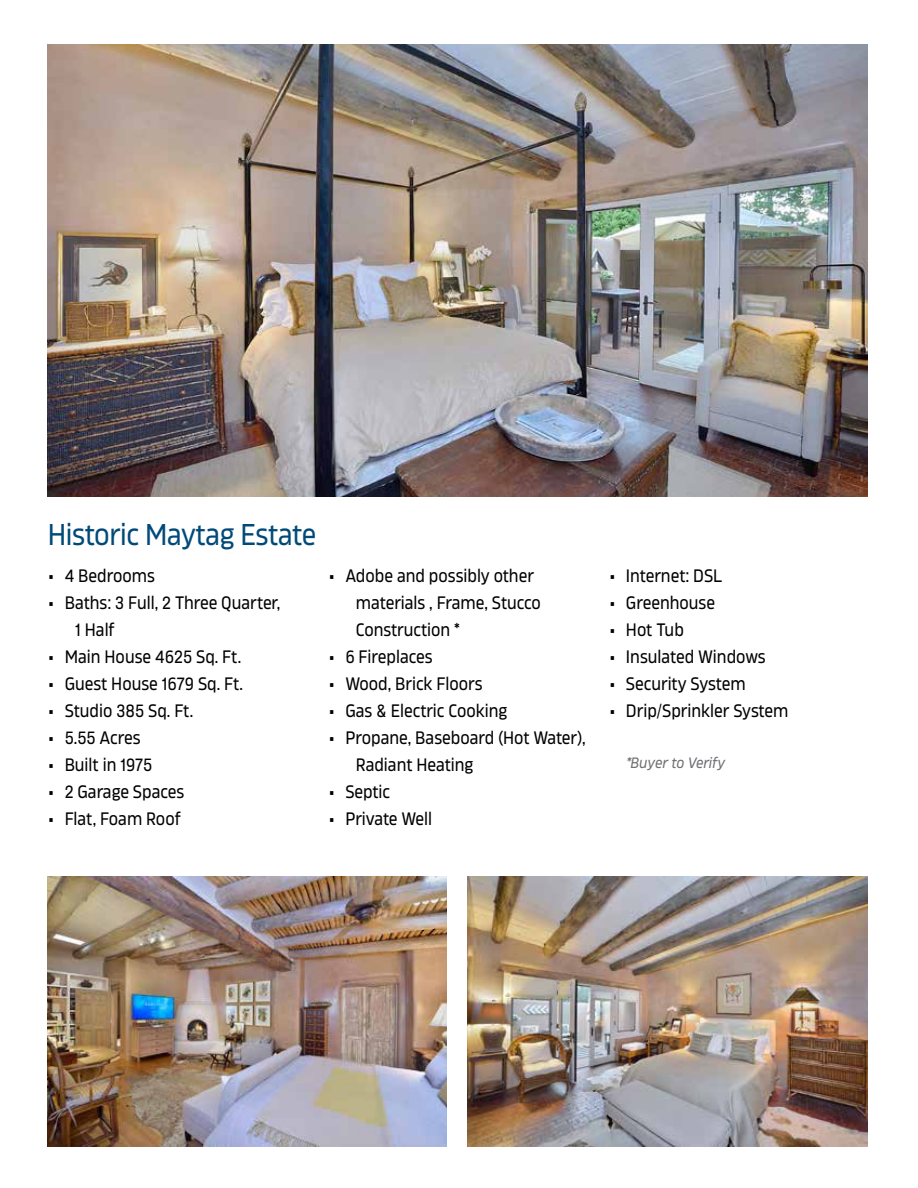
<style>
.page{position:relative;width:918px;height:1188px;background:#fff}
.page>*{position:absolute;margin:0;border:0;box-sizing:border-box;transform-origin:0 0}
.t1{font:30px "Karibu";letter-spacing:-.015em;color:#004a78;scale:.93 1}
.t2{font:18px/27px "Karibu";color:#000;scale:.93 1}
.t3{font:italic 15px "Karibu";letter-spacing:-.005em;color:#6f7073;scale:.95 1}
</style>
<div class="page">
<img style="left:47px;top:44px;width:820px;height:453px">
<img style="left:47px;top:877px;width:400px;height:270px">
<img style="left:468px;top:877px;width:399px;height:270px">
<h1 class="t1" style="left:48px;top:515px;width:290px">Historic Maytag Estate</h1>
<p class="t2" style="left:48px;top:562px;width:116px">• 4 Bedrooms</p>
<p class="t2" style="left:75px;top:589px;width:222px;text-indent:-27px">• Baths: 3 Full, 2 Three Quarter,<br>1 Half</p>
<p class="t2" style="left:48px;top:643px;width:209px">• Main House 4625 Sq. Ft.</p>
<p class="t2" style="left:48px;top:670px;width:211px">• Guest House 1679 Sq. Ft.</p>
<p class="t2" style="left:48px;top:697px;width:157px">• Studio 385 Sq. Ft.</p>
<p class="t2" style="left:48px;top:724px;width:101px">• 5.55 Acres</p>
<p class="t2" style="left:48px;top:751px;width:113px">• Built in 1975</p>
<p class="t2" style="left:48px;top:778px;width:148px">• 2 Garage Spaces</p>
<p class="t2" style="left:48px;top:805px;width:144px">• Flat, Foam Roof</p>
<p class="t2" style="left:356px;top:562px;width:200px;text-indent:-27px">• Adobe and possibly other materials , Frame, Stucco<br>Construction *</p>
<p class="t2" style="left:329px;top:643px;width:113px">• 6 Fireplaces</p>
<p class="t2" style="left:329px;top:670px;width:167px">• Wood, Brick Floors</p>
<p class="t2" style="left:329px;top:697px;width:193px">• Gas &amp; Electric Cooking</p>
<p class="t2" style="left:356px;top:724px;width:249px;text-indent:-27px">• Propane, Baseboard (Hot Water),<br>Radiant Heating</p>
<p class="t2" style="left:329px;top:778px;width:67px">• Septic</p>
<p class="t2" style="left:329px;top:805px;width:113px">• Private Well</p>
<p class="t2" style="left:609px;top:562px;width:123px">• Internet: DSL</p>
<p class="t2" style="left:609px;top:589px;width:115px">• Greenhouse</p>
<p class="t2" style="left:609px;top:616px;width:82px">• Hot Tub</p>
<p class="t2" style="left:609px;top:643px;width:170px">• Insulated Windows</p>
<p class="t2" style="left:609px;top:670px;width:148px">• Security System</p>
<p class="t2" style="left:609px;top:697px;width:194px">• Drip/Sprinkler System</p>
<p class="t3" style="left:626px;top:754px;width:106px">*Buyer to Verify</p>
</div>
